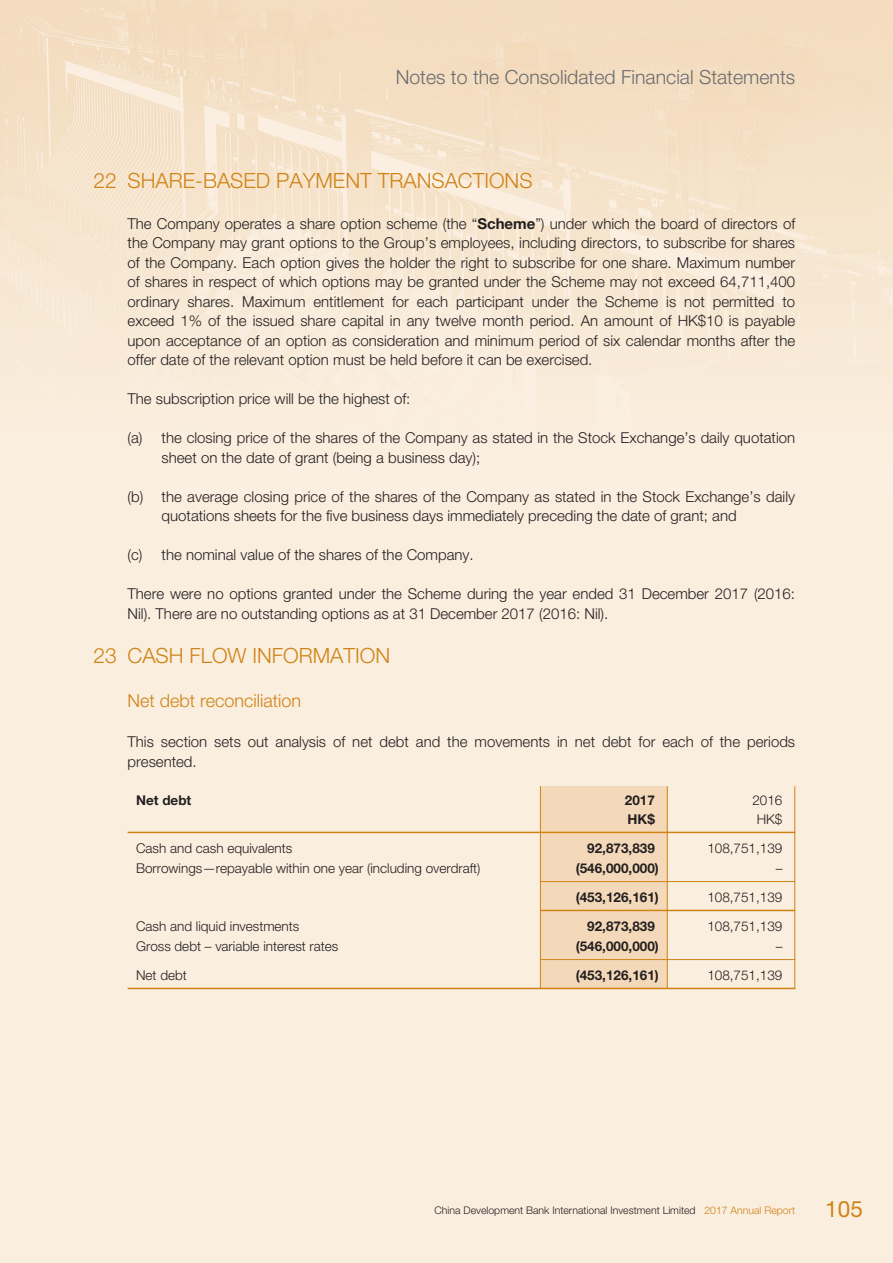
<style>
.page{position:relative;width:893px;height:1263px;background:#faeedf}
.page>*{position:absolute;margin:0;border:0;box-sizing:border-box;transform-origin:0 0}
.t1{font:22.5px "Helvetica Neue LT Std";color:#d08315}
.t2{font:300 21px "Helvetica Neue LT Std";color:#d08315}
.t3{font:300 19.5px "Helvetica Neue LT Std";color:#6c6d70}
.t4{font:300 18px "Helvetica Neue LT Std";color:#d08315}
.t5{font:300 15px/19.5px "Helvetica Neue LT Std";color:#231f20}
.t6{font:300 13.5px "Helvetica Neue LT Std";color:#231f20}
.t7{font:700 13.5px "Helvetica Neue LT Std";color:#231f20}
.t8{font:300 10.5px "Helvetica Neue LT Std";color:#231f20}
.s1{font-weight:700}
.s2{color:#d08315}
</style>
<div class="page">
<img style="left:0;top:0;width:893px;height:322px">
<div style="left:540px;top:786px;width:128px;height:203px;background:#f3d9b9"></div>
<hr style="left:540px;top:786px;width:1px;height:203px;background:#d08315">
<hr style="left:667px;top:786px;width:1px;height:203px;background:#d08315">
<hr style="left:794px;top:786px;width:1px;height:203px;background:#d08315">
<hr style="left:128px;top:832px;width:667px;height:1px;background:#d08315">
<hr style="left:540px;top:881px;width:255px;height:1px;background:#d08315">
<hr style="left:540px;top:910px;width:255px;height:1px;background:#d08315">
<hr style="left:540px;top:959px;width:255px;height:1px;background:#d08315">
<hr style="left:128px;top:988px;width:667px;height:1px;background:#d08315">
<h3 class="t3" style="left:396px;top:65px;width:401px">Notes to the Consolidated Financial Statements</h3>
<h2 class="t2" style="left:94px;top:167px;width:62px">22 Share</h2>
<h2 class="t2" style="left:195px;top:167px;width:22px">-based</h2>
<h2 class="t2" style="left:276px;top:167px;width:15px">payment</h2>
<h2 class="t2" style="left:378px;top:167px;width:14px">transactions</h2>
<p class="t5" style="left:128px;top:213px;width:669px;text-align:justify">The Company operates a share option scheme (the “<span class="s1">Scheme</span>”) under which the board of directors of the Company may grant options to the Group’s employees, including directors, to subscribe for shares of the Company. Each option gives the holder the right to subscribe for one share. Maximum number of shares in respect of which options may be granted under the Scheme may not exceed 64,711,400 ordinary shares. Maximum entitlement for each participant under the Scheme is not permitted to exceed 1% of the issued share capital in any twelve month period. An amount of HK$10 is payable upon acceptance of an option as consideration and minimum period of six calendar months after the offer date of the relevant option must be held before it can be exercised.</p>
<p class="t5" style="left:128px;top:389px;width:284px">The subscription price will be the highest of:</p>
<p class="t5" style="left:162px;top:428px;width:635px;text-indent:-34px">(a) the closing price of the shares of the Company as stated in the Stock Exchange’s daily quotation sheet on the date of grant (being a business day);</p>
<p class="t5" style="left:162px;top:486px;width:635px;text-indent:-34px">(b) the average closing price of the shares of the Company as stated in the Stock Exchange’s daily quotations sheets for the five business days immediately preceding the date of grant; and</p>
<p class="t5" style="left:128px;top:545px;width:348px">(c) the nominal value of the shares of the Company.</p>
<p class="t5" style="left:128px;top:584px;width:669px">There were no options granted under the Scheme during the year ended 31 December 2017 (2016:<br>Nil). There are no outstanding options as at 31 December 2017 (2016: Nil).</p>
<h2 class="t2" style="left:94px;top:642px;width:38px">23 cash</h2>
<h2 class="t2" style="left:189px;top:642px;width:15px">flow</h2>
<h2 class="t2" style="left:252px;top:642px;width:14px">information</h2>
<p class="t4" style="left:128px;top:689px;width:175px">Net debt reconciliation</p>
<p class="t5" style="left:128px;top:732px;width:669px">This section sets out analysis of net debt and the movements in net debt for each of the periods presented.</p>
<p class="t7" style="left:136px;top:791px;width:57px">Net debt</p>
<p class="t7" style="left:625px;top:791px;width:32px">2017</p>
<p class="t6" style="left:752px;top:791px;width:32px">2016</p>
<p class="t7" style="left:628px;top:811px;width:29px">HK$</p>
<p class="t6" style="left:757px;top:811px;width:27px">HK$</p>
<p class="t6" style="left:136px;top:840px;width:158px">Cash and cash equivalents</p>
<p class="t7" style="left:587px;top:840px;width:69px">92,873,839</p>
<p class="t6" style="left:707px;top:840px;width:77px">108,751,139</p>
<p class="t6" style="left:136px;top:860px;width:346px">Borrowings—repayable within one year (including overdraft)</p>
<p class="t7" style="left:576px;top:860px;width:85px">(546,000,000)</p>
<p class="t6" style="left:776px;top:860px;width:8px">–</p>
<p class="t7" style="left:576px;top:889px;width:85px">(453,126,161)</p>
<p class="t6" style="left:707px;top:889px;width:77px">108,751,139</p>
<p class="t6" style="left:136px;top:918px;width:165px">Cash and liquid investments</p>
<p class="t7" style="left:587px;top:918px;width:69px">92,873,839</p>
<p class="t6" style="left:707px;top:918px;width:77px">108,751,139</p>
<p class="t6" style="left:136px;top:938px;width:204px">Gross debt – variable interest rates</p>
<p class="t7" style="left:576px;top:938px;width:85px">(546,000,000)</p>
<p class="t6" style="left:776px;top:938px;width:8px">–</p>
<p class="t6" style="left:136px;top:967px;width:52px">Net debt</p>
<p class="t7" style="left:576px;top:967px;width:85px">(453,126,161)</p>
<p class="t6" style="left:707px;top:967px;width:77px">108,751,139</p>
<p class="t8" style="left:435px;top:1204px;width:362px">China Development Bank International Investment Limited <span class="s2">2017 Annual Report</span></p>
<h1 class="t1" style="left:825px;top:1195px;width:39px">105</h1>
</div>
